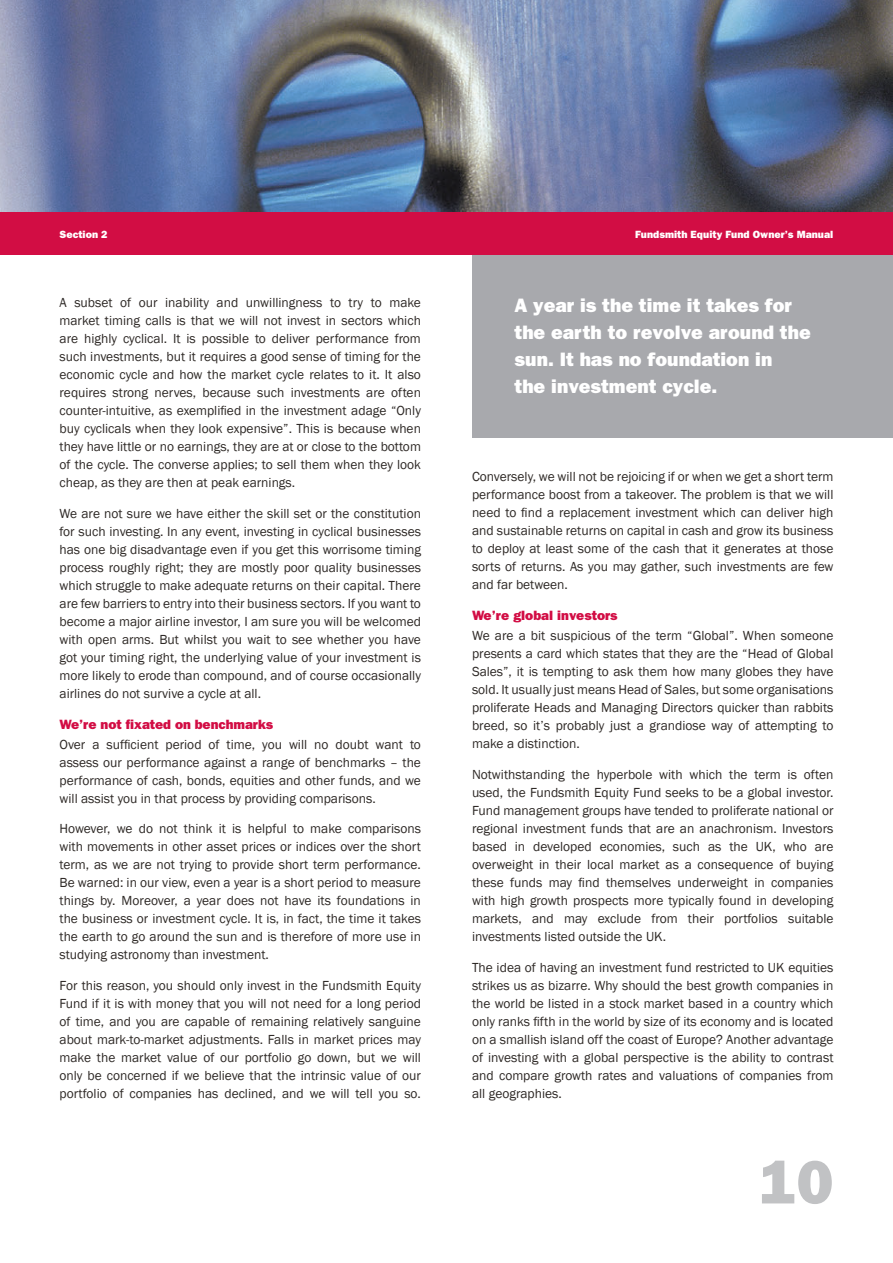
<style>
.page{position:relative;width:893px;height:1263px;background:#fff}
.page>*{position:absolute;margin:0;border:0;box-sizing:border-box;transform-origin:0 0}
.t1{font:800 61.5px "Franklin Gothic";color:#c1c2c4}
.right_pull_out_box{font:800 19.5px/27px "Franklin Gothic";color:#fff}
.body_copy{font:13.5px/18px "Franklin Gothic";color:#2e2926;text-align:justify}
.sub_heading{font:13.5px/18px "Franklin Gothic";color:#2e2926;text-align:justify}
.sub_heading-2{font:800 13.5px "Franklin Gothic";letter-spacing:-.005em;color:#d20d44}
.t2{font:800 10.5px "Franklin Gothic";color:#fff}
</style>
<div class="page">
<img style="left:0;top:0;width:893px;height:213px">
<div style="left:472px;top:255px;width:421px;height:183px;background:#a8a9ad"></div>
<div style="left:0;top:213px;width:893px;height:42px;background:#d20d44"></div>
<p class="t2" style="left:60px;top:228px;width:50px">Section 2</p>
<p class="t2" style="left:635px;top:228px;width:200px">Fundsmith Equity Fund Owner’s Manual</p>
<p class="body_copy" style="left:60px;top:294px;width:363px">A subset of our inability and unwillingness to try to make market timing calls is that we will not invest in sectors which are highly cyclical. It is possible to deliver performance from such investments, but it requires a good sense of timing for the economic cycle and how the market cycle relates to it. It also requires strong nerves, because such investments are often counter-intuitive, as exemplified in the investment adage “Only buy cyclicals when they look expensive”. This is because when they have little or no earnings, they are at or close to the bottom of the cycle. The converse applies; to sell them when they look cheap, as they are then at peak earnings.</p>
<p class="body_copy" style="left:60px;top:505px;width:363px">We are not sure we have either the skill set or the constitution for such investing. In any event, investing in cyclical businesses has one big disadvantage even if you get this worrisome timing process roughly right; they are mostly poor quality businesses which struggle to make adequate returns on their capital. There are few barriers to entry into their business sectors. If you want to become a major airline investor, I am sure you will be welcomed with open arms. But whilst you wait to see whether you have got your timing right, the underlying value of your investment is more likely to erode than compound, and of course occasionally airlines do not survive a cycle at all.</p>
<p class="sub_heading-2" style="left:60px;top:716px;width:215px">We’re not fixated on benchmarks</p>
<p class="body_copy" style="left:60px;top:735px;width:363px">Over a sufficient period of time, you will no doubt want to assess our performance against a range of benchmarks – the performance of cash, bonds, equities and other funds, and we will assist you in that process by providing comparisons.</p>
<p class="body_copy" style="left:60px;top:820px;width:363px">However, we do not think it is helpful to make comparisons with movements in other asset prices or indices over the short term, as we are not trying to provide short term performance.<br>Be warned: in our view, even a year is a short period to measure things by. Moreover, a year does not have its foundations in the business or investment cycle. It is, in fact, the time it takes the earth to go around the sun and is therefore of more use in studying astronomy than investment.</p>
<p class="sub_heading" style="left:60px;top:977px;width:363px">For this reason, you should only invest in the Fundsmith Equity Fund if it is with money that you will not need for a long period of time, and you are capable of remaining relatively sanguine about mark-to-market adjustments. Falls in market prices may make the market value of our portfolio go down, but we will only be concerned if we believe that the intrinsic value of our portfolio of companies has declined, and we will tell you so.</p>
<p class="right_pull_out_box" style="left:514px;top:292px;width:298px">A year is the time it takes for the earth to revolve around the sun. It has no foundation in<br>the investment cycle.</p>
<p class="sub_heading" style="left:472px;top:468px;width:363px">Conversely, we will not be rejoicing if or when we get a short term performance boost from a takeover. The problem is that we will need to find a replacement investment which can deliver high and sustainable returns on capital in cash and grow its business to deploy at least some of the cash that it generates at those sorts of returns. As you may gather, such investments are few and far between.</p>
<p class="sub_heading-2" style="left:472px;top:608px;width:147px">We’re global investors</p>
<p class="body_copy" style="left:472px;top:627px;width:363px">We are a bit suspicious of the term “Global”. When someone presents a card which states that they are the “Head of Global Sales”, it is tempting to ask them how many globes they have sold. It usually just means Head of Sales, but some organisations proliferate Heads and Managing Directors quicker than rabbits breed, so it’s probably just a grandiose way of attempting to make a distinction.</p>
<p class="body_copy" style="left:472px;top:766px;width:363px">Notwithstanding the hyperbole with which the term is often used, the Fundsmith Equity Fund seeks to be a global investor.<br>Fund management groups have tended to proliferate national or regional investment funds that are an anachronism. Investors based in developed economies, such as the UK, who are overweight in their local market as a consequence of buying these funds may find themselves underweight in companies with high growth prospects more typically found in developing markets, and may exclude from their portfolios suitable investments listed outside the UK.</p>
<p class="sub_heading" style="left:472px;top:959px;width:363px">The idea of having an investment fund restricted to UK equities strikes us as bizarre. Why should the best growth companies in the world be listed in a stock market based in a country which only ranks fifth in the world by size of its economy and is located on a smallish island off the coast of Europe? Another advantage of investing with a global perspective is the ability to contrast and compare growth rates and valuations of companies from all geographies.</p>
<p class="t1" style="left:760px;top:1146px;width:75px">10</p>
</div>
